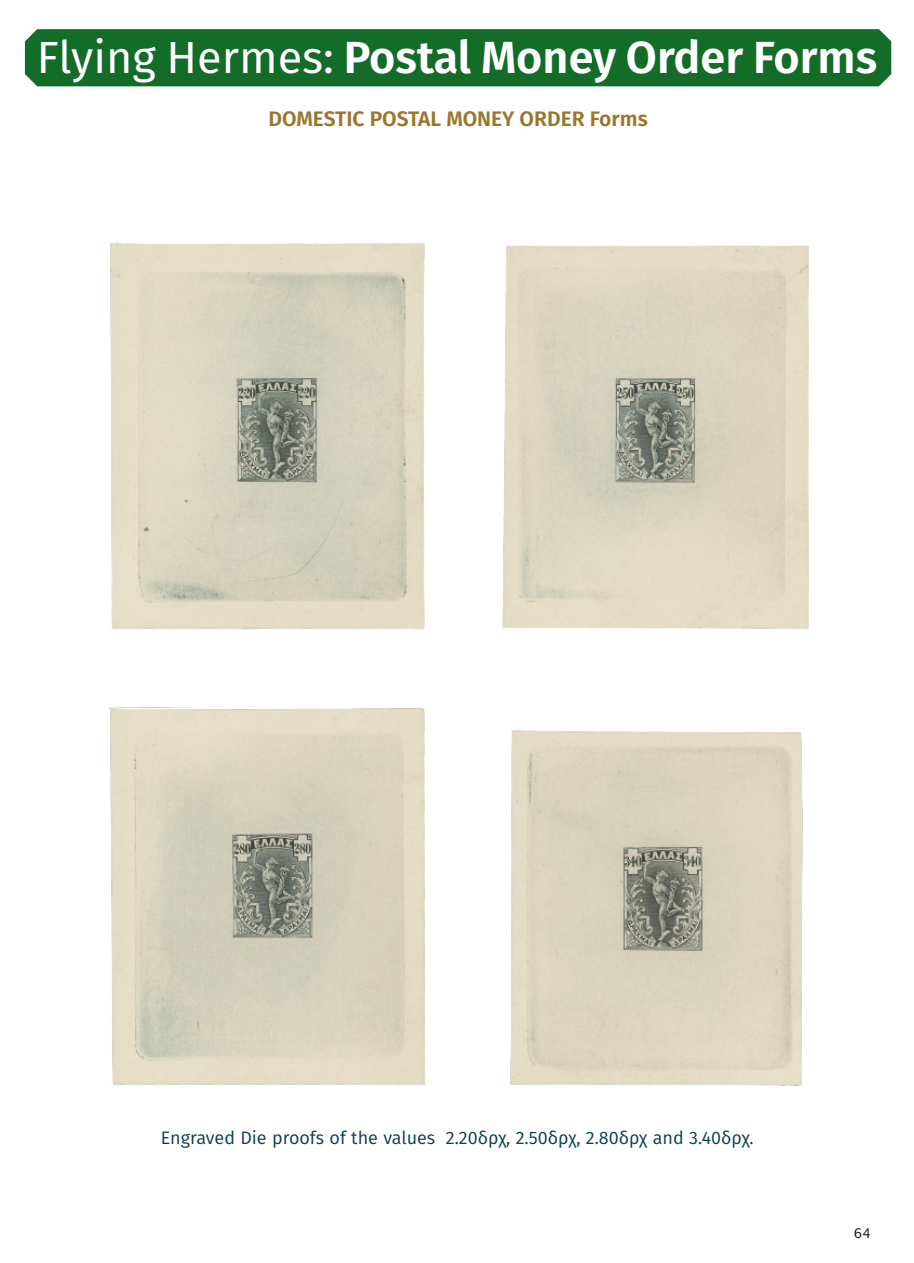
<style>
.page{position:relative;width:914px;height:1263px;background:#fff}
.page>*{position:absolute;margin:0;border:0;box-sizing:border-box;transform-origin:0 0}
.t1{font:600 45px "Fira Sans";color:#fff}
.t2{font:600 21px "Fira Sans";color:#9b762b}
.t3{font:18px "Fira Sans";color:#0a3e50}
.t4{font:13.5px "Lucida Grande";color:#231f20}
.s1{font-weight:400}
</style>
<div class="page">
<div style="left:24px;top:29px;width:868px;height:58px;background:#146c29"></div>
<img style="left:109px;top:241px;width:316px;height:389px">
<img style="left:502px;top:245px;width:308px;height:385px">
<img style="left:109px;top:707px;width:317px;height:378px">
<img style="left:510px;top:728px;width:293px;height:358px">
<h1 class="t1" style="left:37px;top:39px;width:841px"><span class="s1">Flying Hermes:</span> Postal Money Order Forms</h1>
<p class="t2" style="left:268px;top:110px;width:381px">DOMESTIC POSTAL MONEY ORDER Forms</p>
<p class="t3" style="left:161px;top:1131px;width:594px">Engraved Die proofs of the values 2.20δρχ, 2.50δρχ, 2.80δρχ and 3.40δρχ.</p>
<p class="t4" style="left:853px;top:1225px;width:19px">64</p>
</div>
